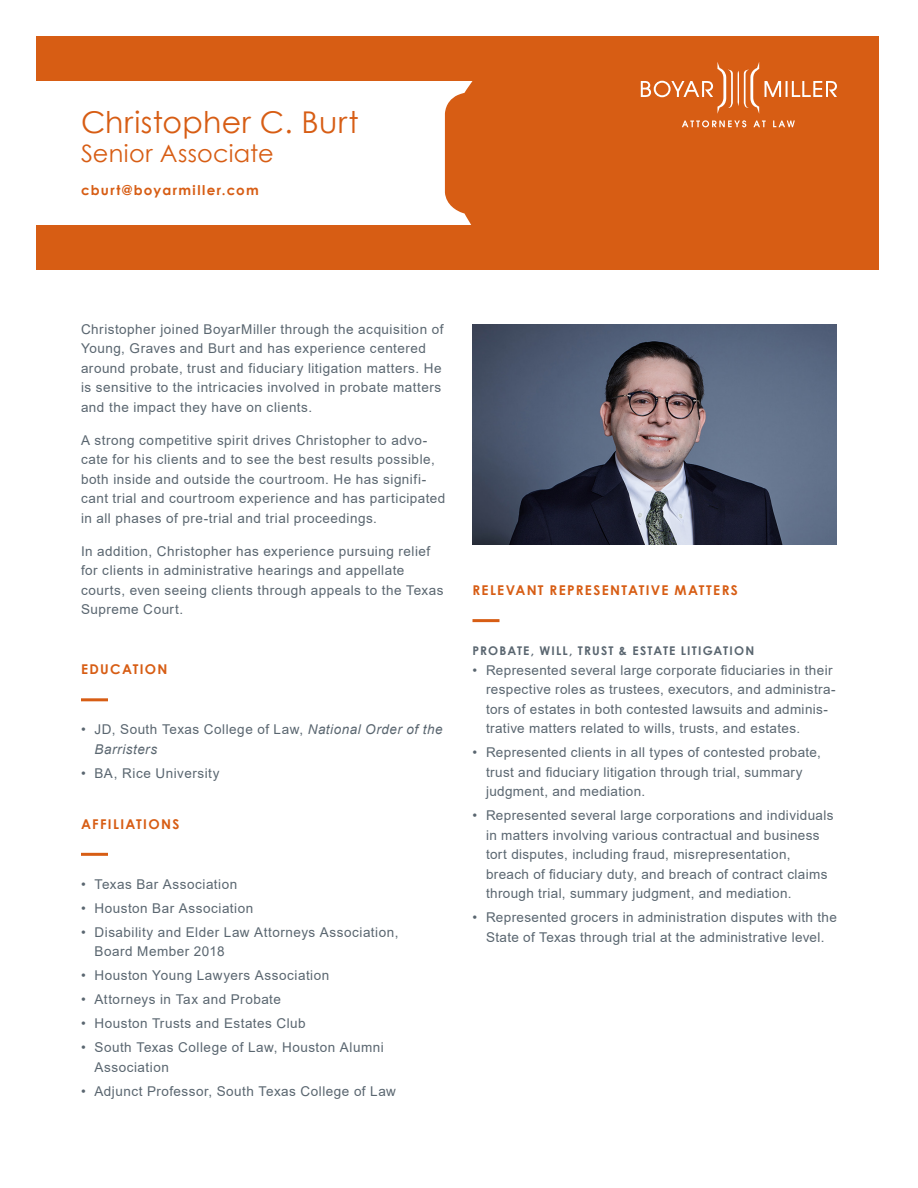
<style>
.page{position:relative;width:918px;height:1188px;background:#fff}
.page>*{position:absolute;margin:0;border:0;box-sizing:border-box;transform-origin:0 0}
.Bio_name{font:30px "Century Gothic";letter-spacing:.015em;color:#d75d14}
.Bio_title{font:24px "Century Gothic";letter-spacing:.01em;color:#d75d14}
.Body_copy{font:13.5px/19.5px "Arial";letter-spacing:.035em;color:#5a6670}
.t1{font:italic 13.5px/19.5px "Arial";letter-spacing:.04em;color:#5a6670}
.L1_Subtitle_orange{font:700 13.5px "Century Gothic";letter-spacing:.095em;color:#d75d14}
.Bio_email_and_link{font:700 13.5px "Century Gothic";letter-spacing:.105em;color:#d75d14}
.L2_Subtitle_grey{font:700 12px "Century Gothic";letter-spacing:.1em;color:#5a6670}
.s1{font-style:normal}
</style>
<div class="page">
<div style="left:36px;top:36px;width:843px;height:234px;background:#d75d14"></div>
<div style="left:36px;top:81px;width:436px;height:144px;background:#fff"></div>
<hr style="left:472px;top:619px;width:28px;height:3px;background:#d75d14">
<hr style="left:81px;top:698px;width:27px;height:3px;background:#d75d14">
<hr style="left:81px;top:853px;width:27px;height:3px;background:#d75d14">
<svg style="left:765px;top:81px;width:72px;height:16px"></svg>
<svg style="left:641px;top:62px;width:118px;height:52px"></svg>
<svg style="left:682px;top:120px;width:64px;height:7px"></svg>
<svg style="left:753px;top:121px;width:13px;height:6px"></svg>
<svg style="left:773px;top:121px;width:22px;height:6px"></svg>
<svg style="left:472px;top:324px;width:365px;height:220px;background:#555b6e"></svg>
<p class="Bio_name" style="left:81px;top:102px;width:279px">Christopher C. Burt</p>
<p class="Bio_title" style="left:81px;top:137px;width:194px">Senior Associate</p>
<p class="Bio_email_and_link" style="left:81px;top:180px;width:179px">cburt@boyarmiller.com</p>
<p class="Body_copy" style="left:81px;top:319px;width:364px">Christopher joined BoyarMiller through the acquisition of Young, Graves and Burt and has experience centered around probate, trust and fiduciary litigation matters. He is sensitive to the intricacies involved in probate matters and the impact they have on clients.</p>
<p class="Body_copy" style="left:81px;top:430px;width:366px">A strong competitive spirit drives Christopher to advo&shy;cate for his clients and to see the best results possible, both inside and outside the courtroom. He has signifi&shy;cant trial and courtroom experience and has participated in all phases of pre-trial and trial proceedings.</p>
<p class="Body_copy" style="left:81px;top:541px;width:364px">In addition, Christopher has experience pursuing relief for clients in administrative hearings and appellate courts, even seeing clients through appeals to the Texas Supreme Court.</p>
<p class="L1_Subtitle_orange" style="left:81px;top:659px;width:88px">EDUCATION</p>
<p class="t1" style="left:94px;top:720px;width:350px;text-indent:-14px"><span class="s1">• JD, South Texas College of Law,</span> National Order of the<br>Barristers</p>
<p class="Body_copy" style="left:81px;top:763px;width:140px">• BA, Rice University</p>
<p class="L1_Subtitle_orange" style="left:81px;top:814px;width:100px">AFFILIATIONS</p>
<p class="Body_copy" style="left:81px;top:874px;width:158px">• Texas Bar Association</p>
<p class="Body_copy" style="left:81px;top:898px;width:174px">• Houston Bar Association</p>
<p class="Body_copy" style="left:94px;top:922px;width:305px;text-indent:-14px">• Disability and Elder Law Attorneys Association,<br>Board Member 2018</p>
<p class="Body_copy" style="left:81px;top:966px;width:250px">• Houston Young Lawyers Association</p>
<p class="Body_copy" style="left:81px;top:990px;width:201px">• Attorneys in Tax and Probate</p>
<p class="Body_copy" style="left:81px;top:1014px;width:226px">• Houston Trusts and Estates Club</p>
<p class="Body_copy" style="left:94px;top:1038px;width:291px;text-indent:-14px">• South Texas College of Law, Houston Alumni<br>Association</p>
<p class="Body_copy" style="left:81px;top:1081px;width:317px">• Adjunct Professor, South Texas College of Law</p>
<p class="L1_Subtitle_orange" style="left:472px;top:580px;width:267px">RELEVANT REPRESENTATIVE MATTERS</p>
<p class="L2_Subtitle_grey" style="left:472px;top:642px;width:283px">PROBATE, WILL, TRUST &amp; ESTATE LITIGATION</p>
<p class="Body_copy" style="left:486px;top:660px;width:351px;text-indent:-14px">• Represented several large corporate fiduciaries in their respective roles as trustees, executors, and administra&shy;tors of estates in both contested lawsuits and adminis&shy;trative matters related to wills, trusts, and estates.</p>
<p class="Body_copy" style="left:486px;top:743px;width:337px;text-indent:-14px">• Represented clients in all types of contested probate, trust and fiduciary litigation through trial, summary judgment, and mediation.</p>
<p class="Body_copy" style="left:486px;top:806px;width:349px;text-indent:-14px">• Represented several large corporations and individuals in matters involving various contractual and business tort disputes, including fraud, misrepresentation, breach of fiduciary duty, and breach of contract claims through trial, summary judgment, and mediation.</p>
<p class="Body_copy" style="left:472px;top:908px;width:366px;text-align:center">• Represented grocers in administration disputes with the<br>State of Texas through trial at the administrative level.</p>
</div>
